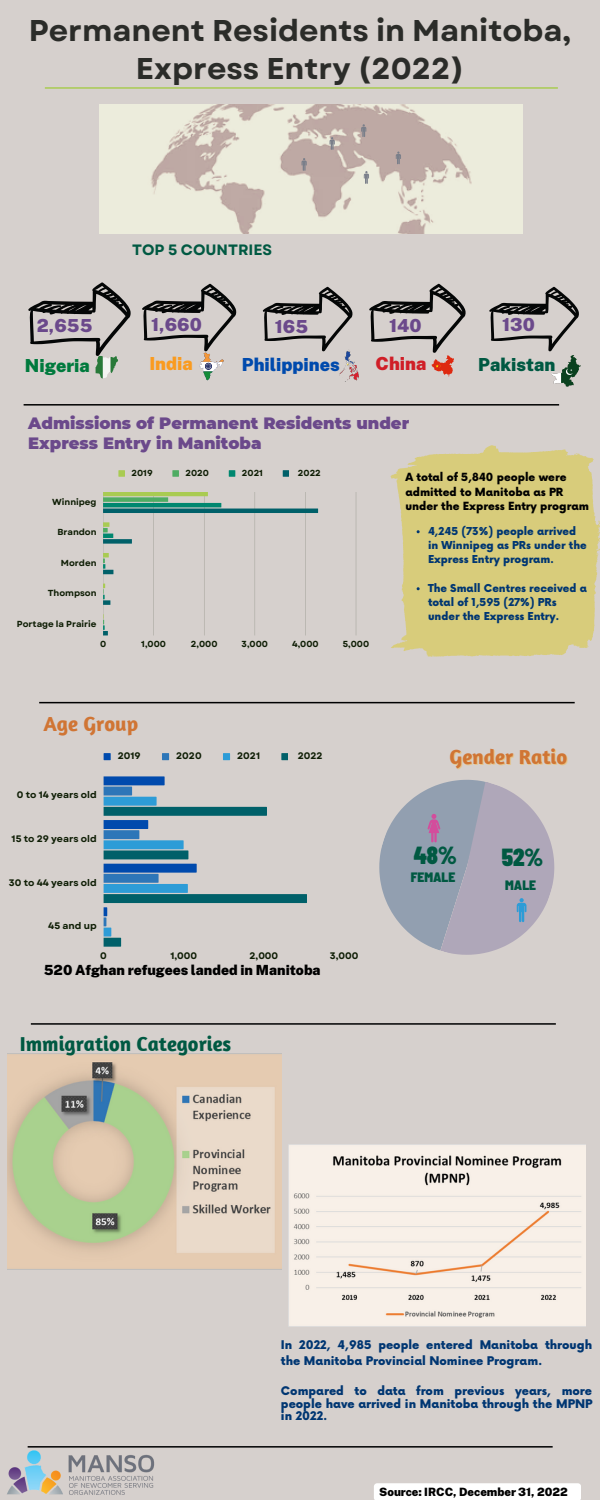
<style>
.page{position:relative;width:600px;height:1500px;background:#d6d0cd}
.page>*{position:absolute;margin:0;border:0;box-sizing:border-box;transform-origin:0 0}
.t1{font:700 30px/37.5px "Garet";color:#2b2c29;text-align:center}
.t2{font:900 24.7px "Barlow Condensed";color:#005942}
.t3{font:700 20.8px "Amaranth";color:#d07534}
.t4{font:700 20.6px "Amaranth";color:#005942}
.t5{font:900 18px "Public Sans";color:#6b498b}
.t6{font:900 18px "Public Sans";color:#004aad}
.t7{font:900 18px "Public Sans";color:#005942}
.t8{font:900 18px "Public Sans";color:#007a3d}
.t9{font:900 18px "Public Sans";color:#fa9b1f}
.t10{font:900 18px "Public Sans";color:#d01e27}
.t11{font:900 16.4px/19.8px "Montserrat";color:#6b498b}
.t12{font:700 15px "Garet";color:#005942}
.t13{font:900 14px "Public Sans";color:#000}
.t14{font:900 semi-condensed 13.6px "Barlow";color:#005942}
.t15{font:900 11.7px/12.8px "Now";color:#003672}
.t16{font:900 11.5px "Public Sans";color:#000}
.t17{font:900 11px/14.2px "Now";color:#000}
.t18{font:900 10.7px/14.2px "Now";color:#003672}
.t19{font:700 9.5px "Garet";color:#0f1e05}
.t20{font:700 8.8px "Garet";color:#0f1e05}
</style>
<div class="page">
<hr style="left:45px;top:87px;width:513px;height:2px;background:#a9cb52">
<div style="left:118px;top:470px;width:7px;height:7px;background:#a9cb52"></div>
<div style="left:172px;top:470px;width:7px;height:7px;background:#4fac63"></div>
<div style="left:229px;top:470px;width:6px;height:7px;background:#00876f"></div>
<div style="left:283px;top:470px;width:6px;height:7px;background:#006069"></div>
<svg style="left:103px;top:492px;width:253px;height:143px"></svg>
<svg style="left:103px;top:492px;width:215px;height:21px"></svg>
<svg style="left:103px;top:522px;width:29px;height:22px"></svg>
<svg style="left:103px;top:553px;width:10px;height:21px"></svg>
<svg style="left:103px;top:584px;width:7px;height:21px"></svg>
<svg style="left:103px;top:614px;width:5px;height:21px"></svg>
<div style="left:104px;top:753px;width:7px;height:7px;background:#004aad"></div>
<div style="left:162px;top:753px;width:7px;height:7px;background:#2d76b8"></div>
<div style="left:223px;top:753px;width:7px;height:7px;background:#2d9cd7"></div>
<div style="left:281px;top:753px;width:7px;height:7px;background:#006069"></div>
<svg style="left:104px;top:776px;width:203px;height:171px"></svg>
<img style="left:99px;top:104px;width:424px;height:129px">
<svg style="left:302px;top:158px;width:5px;height:13px"></svg>
<svg style="left:330px;top:137px;width:5px;height:13px"></svg>
<svg style="left:396px;top:152px;width:5px;height:12px"></svg>
<svg style="left:361px;top:124px;width:5px;height:13px"></svg>
<svg style="left:364px;top:171px;width:5px;height:13px"></svg>
<svg style="left:489px;top:287px;width:90px;height:64px"></svg>
<svg style="left:28px;top:282px;width:103px;height:96px"></svg>
<svg style="left:142px;top:284px;width:95px;height:96px"></svg>
<svg style="left:369px;top:284px;width:97px;height:92px"></svg>
<svg style="left:379px;top:780px;width:175px;height:175px"></svg>
<hr style="left:31px;top:1023px;width:525px;height:2px;background:#000">
<img style="left:7px;top:1446px;width:148px;height:49px">
<div style="left:374px;top:1483px;width:207px;height:17px;background:#fff"></div>
<hr style="left:39px;top:702px;width:536px;height:1px;background:#000">
<hr style="left:24px;top:404px;width:535px;height:2px;background:#000">
<hr style="left:28px;top:1446px;width:525px;height:2px;background:#000">
<img style="left:8px;top:1054px;width:273px;height:215px">
<img style="left:288px;top:1145px;width:298px;height:181px">
<svg style="left:263px;top:287px;width:90px;height:64px"></svg>
<img style="left:339px;top:350px;width:19px;height:31px">
<img style="left:552px;top:356px;width:28px;height:31px">
<svg style="left:391px;top:445px;width:209px;height:212px;background:#d7cc86"></svg>
<h1 class="t1" style="left:29px;top:12px;width:544px">Permanent Residents in Manitoba,<br>Express Entry (2022)</h1>
<h3 class="t5" style="left:37px;top:315px;width:57px">2,655</h3>
<h3 class="t8" style="left:25px;top:354px;width:66px">Nigeria</h3>
<p class="t12" style="left:132px;top:239px;width:142px">TOP 5 COUNTRIES</p>
<h3 class="t5" style="left:151px;top:314px;width:52px">1,660</h3>
<h3 class="t5" style="left:389px;top:315px;width:34px">140</h3>
<h3 class="t5" style="left:502px;top:314px;width:34px">130</h3>
<h3 class="t10" style="left:376px;top:353px;width:53px">China</h3>
<h3 class="t7" style="left:478px;top:354px;width:79px">Pakistan</h3>
<h3 class="t5" style="left:275px;top:316px;width:35px">165</h3>
<h3 class="t6" style="left:242px;top:354px;width:100px">Philippines</h3>
<h3 class="t9" style="left:149px;top:353px;width:45px">India</h3>
<h3 class="t11" style="left:28px;top:413px;width:382px">Admissions of Permanent Residents under<br>Express Entry in Manitoba</h3>
<p class="t20" style="left:52px;top:495px;width:46px">Winnipeg</p>
<p class="t20" style="left:57px;top:526px;width:41px">Brandon</p>
<p class="t20" style="left:61px;top:556px;width:37px">Morden</p>
<p class="t20" style="left:48px;top:587px;width:50px">Thompson</p>
<p class="t20" style="left:17px;top:618px;width:81px">Portage la Prairie</p>
<p class="t20" style="left:132px;top:466px;width:23px">2019</p>
<p class="t20" style="left:186px;top:466px;width:25px">2020</p>
<p class="t20" style="left:242px;top:466px;width:23px">2021</p>
<p class="t20" style="left:298px;top:466px;width:25px">2022</p>
<p class="t20" style="left:100px;top:638px;width:8px">0</p>
<p class="t20" style="left:141px;top:638px;width:26px">1,000</p>
<p class="t20" style="left:191px;top:638px;width:28px">2,000</p>
<p class="t20" style="left:242px;top:638px;width:28px">3,000</p>
<p class="t20" style="left:292px;top:638px;width:28px">4,000</p>
<p class="t20" style="left:343px;top:638px;width:28px">5,000</p>
<h3 class="t3" style="left:43px;top:710px;width:96px">Age Group</h3>
<p class="t19" style="left:17px;top:788px;width:81px">0 to 14 years old</p>
<p class="t19" style="left:12px;top:832px;width:87px">15 to 29 years old</p>
<p class="t19" style="left:9px;top:876px;width:89px">30 to 44 years old</p>
<p class="t19" style="left:48px;top:919px;width:50px">45 and up</p>
<p class="t19" style="left:118px;top:749px;width:24px">2019</p>
<p class="t19" style="left:176px;top:749px;width:27px">2020</p>
<p class="t19" style="left:237px;top:749px;width:24px">2021</p>
<p class="t19" style="left:298px;top:749px;width:26px">2022</p>
<p class="t19" style="left:100px;top:949px;width:8px">0</p>
<p class="t19" style="left:170px;top:949px;width:28px">1,000</p>
<p class="t19" style="left:250px;top:949px;width:30px">2,000</p>
<p class="t19" style="left:330px;top:949px;width:30px">3,000</p>
<p class="t13" style="left:44px;top:962px;width:279px">520 Afghan refugees landed in Manitoba</p>
<h3 class="t4" style="left:20px;top:1031px;width:213px">Immigration Categories</h3>
<p class="t17" style="left:405px;top:471px;width:185px">A total of 5,840 people were admitted to Manitoba as PR under the Express Entry program</p>
<p class="t18" style="left:428px;top:524px;width:160px">4,245 (73%) people arrived in Winnipeg as PRs under the<br>Express Entry program.</p>
<p class="t18" style="left:428px;top:581px;width:160px">The Small Centres received a total of 1,595 (27%) PRs under the Express Entry.</p>
<h3 class="t3" style="left:450px;top:744px;width:119px">Gender Ratio</h3>
<h2 class="t2" style="left:414px;top:840px;width:44px">48%</h2>
<h2 class="t2" style="left:502px;top:842px;width:43px">52%</h2>
<p class="t14" style="left:411px;top:869px;width:46px">FEMALE</p>
<p class="t14" style="left:505px;top:877px;width:32px">MALE</p>
<p class="t15" style="left:281px;top:1338px;width:313px;line-height:15.8px">In 2022, 4,985 people entered Manitoba through the Manitoba Provincial Nominee Program.</p>
<p class="t15" style="left:281px;top:1385px;width:313px;text-align:justify">Compared to data from previous years, more people have arrived in Manitoba through the MPNP in 2022.</p>
<p class="t16" style="left:379px;top:1485px;width:190px">Source: IRCC, December 31, 2022</p>
</div>
